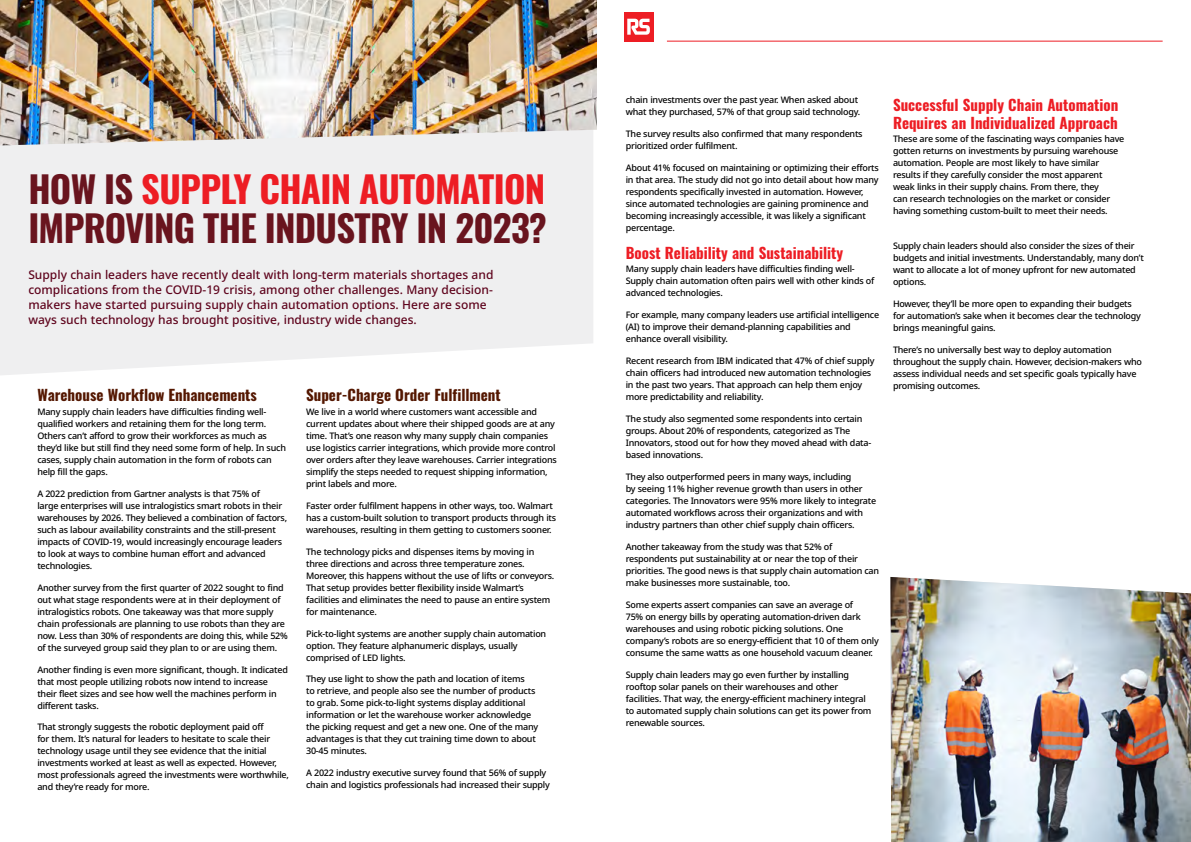
<style>
.page{position:relative;width:1191px;height:842px;background:#fff}
.page>*{position:absolute;margin:0;border:0;box-sizing:border-box;transform-origin:0 0}
.t1{font:700 36.6px/39.1px "Oswald";letter-spacing:-.02em;color:#69141e}
.t2{font:700 15px/18px "Oswald";color:#ed1d24}
.t3{font:700 15px "Oswald";color:#541700}
.t4{font:500 12px/15px "Noto Sans";color:#5f041d}
.t5{font:500 9px/12px "Noto Sans";letter-spacing:-.025em;color:#000}
.s1{color:#ed1d24}
</style>
<div class="page">
<hr style="left:667px;top:41px;width:495px;height:1px;background:#ed1d24">
<div style="left:624px;top:12px;width:29px;height:29px;background:#ed1d24"></div>
<svg style="left:627px;top:19px;width:23px;height:16px"></svg>
<div style="left:0;top:145px;width:593px;height:230px;background:#efeff0"></div>
<img style="left:890px;top:577px;width:301px;height:265px">
<img style="left:0;top:0;width:597px;height:145px">
<h1 class="t1" style="left:28px;top:172px;width:520px">HOW IS <span class="s1">SUPPLY CHAIN AUTOMATION<br></span>IMPROVING THE INDUSTRY IN 2023?</h1>
<p class="t4" style="left:28px;top:267px;width:467px">Supply chain leaders have recently dealt with long-term materials shortages and complications from the COVID-19 crisis, among other challenges. Many decision&shy;makers have started pursuing supply chain automation options. Here are some ways such technology has brought positive, industry wide changes.</p>
<h2 class="t3" style="left:37px;top:387px;width:221px">Warehouse Workflow Enhancements</h2>
<p class="t5" style="left:37px;top:406px;width:250px">Many supply chain leaders have difficulties finding well&shy;qualified workers and retaining them for the long term.<br>Others can’t afford to grow their workforces as much as they’d like but still find they need some form of help. In such cases, supply chain automation in the form of robots can help fill the gaps.</p>
<p class="t5" style="left:37px;top:488px;width:251px">A 2022 prediction from Gartner analysts is that 75% of<br>large enterprises will use intralogistics smart robots in their warehouses by 2026. They believed a combination of factors, such as labour availability constraints and the still-present impacts of COVID-19, would increasingly encourage leaders to look at ways to combine human effort and advanced technologies.</p>
<p class="t5" style="left:37px;top:581px;width:252px">Another survey from the first quarter of 2022 sought to find out what stage respondents were at in their deployment of intralogistics robots. One takeaway was that more supply chain professionals are planning to use robots than they are now. Less than 30% of respondents are doing this, while 52% of the surveyed group said they plan to or are using them.</p>
<p class="t5" style="left:37px;top:663px;width:252px">Another finding is even more significant, though. It indicated that most people utilizing robots now intend to increase their fleet sizes and see how well the machines perform in different tasks.</p>
<p class="t5" style="left:37px;top:721px;width:253px">That strongly suggests the robotic deployment paid off<br>for them. It’s natural for leaders to hesitate to scale their technology usage until they see evidence that the initial investments worked at least as well as expected. However, most professionals agreed the investments were worthwhile, and they’re ready for more.</p>
<h2 class="t3" style="left:306px;top:387px;width:196px">Super-Charge Order Fulfillment</h2>
<p class="t5" style="left:306px;top:406px;width:252px">We live in a world where customers want accessible and current updates about where their shipped goods are at any time. That’s one reason why many supply chain companies use logistics carrier integrations, which provide more control over orders after they leave warehouses. Carrier integrations simplify the steps needed to request shipping information, print labels and more.</p>
<p class="t5" style="left:306px;top:499px;width:251px">Faster order fulfilment happens in other ways, too. Walmart has a custom-built solution to transport products through its warehouses, resulting in them getting to customers sooner.</p>
<p class="t5" style="left:306px;top:545px;width:250px">The technology picks and dispenses items by moving in three directions and across three temperature zones.<br>Moreover, this happens without the use of lifts or conveyors.<br>That setup provides better flexibility inside Walmart’s facilities and eliminates the need to pause an entire system for maintenance.</p>
<p class="t5" style="left:306px;top:627px;width:242px">Pick-to-light systems are another supply chain automation option. They feature alphanumeric displays, usually comprised of LED lights.</p>
<p class="t5" style="left:306px;top:673px;width:234px">They use light to show the path and location of items<br>to retrieve, and people also see the number of products to grab. Some pick-to-light systems display additional information or let the warehouse worker acknowledge the picking request and get a new one. One of the many advantages is that they cut training time down to about 30-45 minutes.</p>
<p class="t5" style="left:306px;top:767px;width:245px">A 2022 industry executive survey found that 56% of supply chain and logistics professionals had increased their supply</p>
<p class="t5" style="left:626px;top:94px;width:236px">chain investments over the past year. When asked about what they purchased, 57% of that group said technology.</p>
<p class="t5" style="left:626px;top:128px;width:238px">The survey results also confirmed that many respondents prioritized order fulfilment.</p>
<p class="t5" style="left:626px;top:162px;width:255px">About 41% focused on maintaining or optimizing their efforts in that area. The study did not go into detail about how many respondents specifically invested in automation. However, since automated technologies are gaining prominence and becoming increasingly accessible, it was likely a significant percentage.</p>
<h2 class="t2" style="left:626px;top:245px;width:219px">Boost Reliability and Sustainability</h2>
<p class="t5" style="left:626px;top:263px;width:250px">Many supply chain leaders have difficulties finding well-<br>Supply chain automation often pairs well with other kinds of advanced technologies.</p>
<p class="t5" style="left:626px;top:309px;width:255px">For example, many company leaders use artificial intelligence (AI) to improve their demand-planning capabilities and enhance overall visibility.</p>
<p class="t5" style="left:626px;top:355px;width:250px">Recent research from IBM indicated that 47% of chief supply chain officers had introduced new automation technologies in the past two years. That approach can help them enjoy more predictability and reliability.</p>
<p class="t5" style="left:626px;top:413px;width:247px">The study also segmented some respondents into certain groups. About 20% of respondents, categorized as The Innovators, stood out for how they moved ahead with data&shy;based innovations.</p>
<p class="t5" style="left:626px;top:471px;width:252px">They also outperformed peers in many ways, including<br>by seeing 11% higher revenue growth than users in other categories. The Innovators were 95% more likely to integrate automated workflows across their organizations and with industry partners than other chief supply chain officers.</p>
<p class="t5" style="left:626px;top:541px;width:255px">Another takeaway from the study was that 52% of respondents put sustainability at or near the top of their priorities. The good news is that supply chain automation can make businesses more sustainable, too.</p>
<p class="t5" style="left:626px;top:599px;width:255px">Some experts assert companies can save an average of<br>75% on energy bills by operating automation-driven dark warehouses and using robotic picking solutions. One company’s robots are so energy-efficient that 10 of them only consume the same watts as one household vacuum cleaner.</p>
<p class="t5" style="left:626px;top:669px;width:247px">Supply chain leaders may go even further by installing rooftop solar panels on their warehouses and other facilities. That way, the energy-efficient machinery integral to automated supply chain solutions can get its power from renewable sources.</p>
<h2 class="t2" style="left:893px;top:97px;width:227px">Successful Supply Chain Automation<br>Requires an Individualized Approach</h2>
<p class="t5" style="left:893px;top:133px;width:233px">These are some of the fascinating ways companies have gotten returns on investments by pursuing warehouse automation. People are most likely to have similar results if they carefully consider the most apparent weak links in their supply chains. From there, they<br>can research technologies on the market or consider having something custom-built to meet their needs.</p>
<p class="t5" style="left:893px;top:240px;width:252px">Supply chain leaders should also consider the sizes of their budgets and initial investments. Understandably, many don’t want to allocate a lot of money upfront for new automated options.</p>
<p class="t5" style="left:893px;top:298px;width:249px">However, they’ll be more open to expanding their budgets for automation’s sake when it becomes clear the technology brings meaningful gains.</p>
<p class="t5" style="left:893px;top:344px;width:250px">There’s no universally best way to deploy automation throughout the supply chain. However, decision-makers who assess individual needs and set specific goals typically have promising outcomes.</p>
</div>
